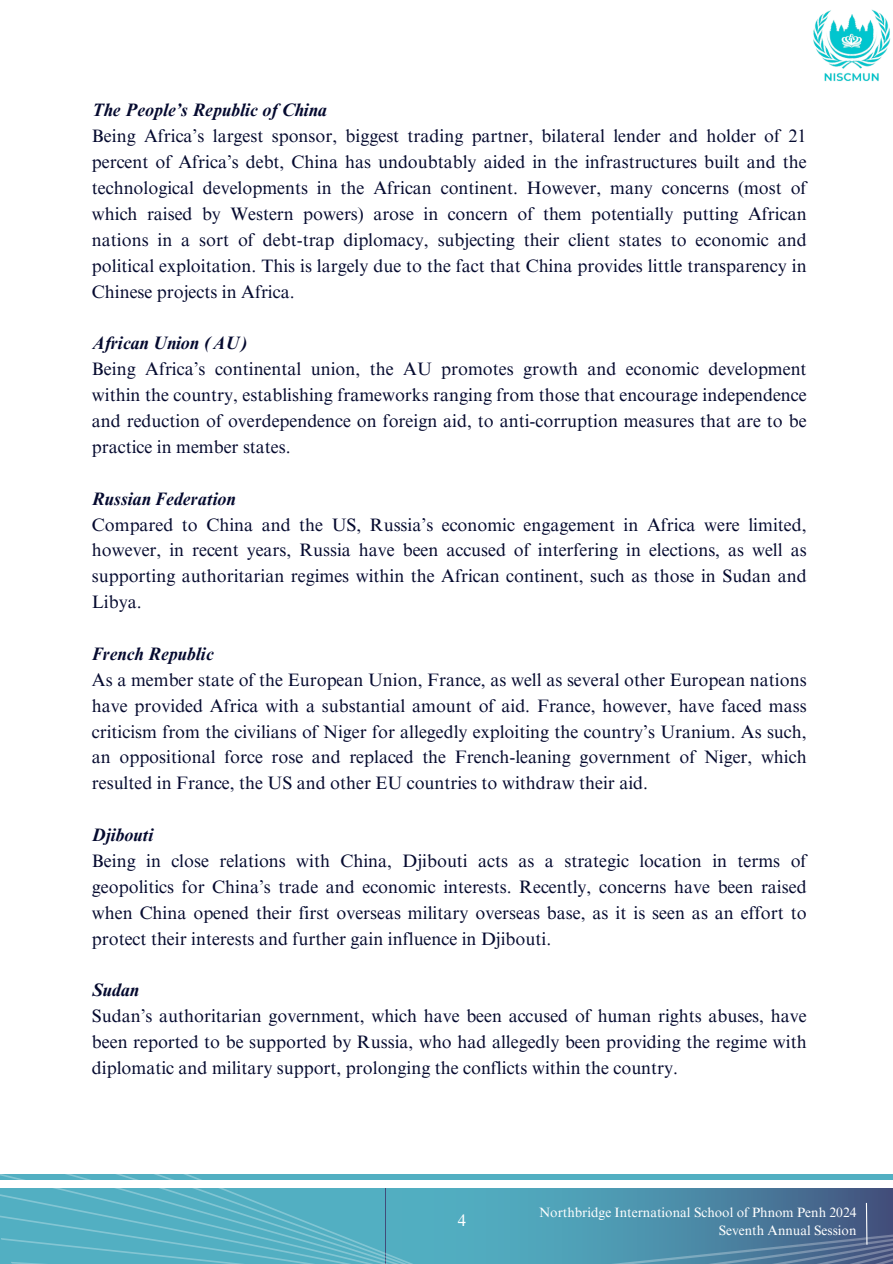
<style>
.page{position:relative;width:893px;height:1264px;background:#fff}
.page>*{position:absolute;margin:0;border:0;box-sizing:border-box;transform-origin:0 0}
.t1{font:18px/25.8px "Times NRMT Pro";color:#050a2f;text-align:justify}
.t2{font:italic 700 18px "Times NRMT Pro";color:#050a2f}
.t3{font:16.5px "Times NRMT Pro";color:#fff}
.t4{font:13.5px "Times NRMT Pro";color:#fff}
</style>
<div class="page">
<img style="left:813px;top:9px;width:78px;height:73px">
<svg style="left:0;top:1174px;width:202px;height:89px;background:#66b8c9"></svg>
<svg style="left:202px;top:1174px;width:690px;height:89px;background:#60a3ba"></svg>
<p class="t2" style="left:92px;top:103px;width:236px">The People’s Republic of China</p>
<p class="t1" style="left:92px;top:125px;width:716px">Being Africa’s largest sponsor, biggest trading partner, bilateral lender and holder of 21 percent of Africa’s debt, China has undoubtably aided in the infrastructures built and the technological developments in the African continent. However, many concerns (most of which raised by Western powers) arose in concern of them potentially putting African nations in a sort of debt-trap diplomacy, subjecting their client states to economic and political exploitation. This is largely due to the fact that China provides little transparency in Chinese projects in Africa.</p>
<p class="t2" style="left:92px;top:336px;width:158px">African Union (AU)</p>
<p class="t1" style="left:92px;top:358px;width:716px">Being Africa’s continental union, the AU promotes growth and economic development within the country, establishing frameworks ranging from those that encourage independence and reduction of overdependence on foreign aid, to anti-corruption measures that are to be practice in member states.</p>
<p class="t2" style="left:92px;top:491px;width:145px">Russian Federation</p>
<p class="t1" style="left:92px;top:513px;width:716px">Compared to China and the US, Russia’s economic engagement in Africa were limited, however, in recent years, Russia have been accused of interfering in elections, as well as supporting authoritarian regimes within the African continent, such as those in Sudan and Libya.</p>
<p class="t2" style="left:92px;top:647px;width:123px">French Republic</p>
<p class="t1" style="left:92px;top:669px;width:716px">As a member state of the European Union, France, as well as several other European nations have provided Africa with a substantial amount of aid. France, however, have faced mass criticism from the civilians of Niger for allegedly exploiting the country’s Uranium. As such, an oppositional force rose and replaced the French-leaning government of Niger, which resulted in France, the US and other EU countries to withdraw their aid.</p>
<p class="t2" style="left:92px;top:828px;width:63px">Djibouti</p>
<p class="t1" style="left:92px;top:850px;width:716px">Being in close relations with China, Djibouti acts as a strategic location in terms of geopolitics for China’s trade and economic interests. Recently, concerns have been raised when China opened their first overseas military overseas base, as it is seen as an effort to protect their interests and further gain influence in Djibouti.</p>
<p class="t2" style="left:92px;top:983px;width:48px">Sudan</p>
<p class="t1" style="left:92px;top:1005px;width:716px">Sudan’s authoritarian government, which have been accused of human rights abuses, have been reported to be supported by Russia, who had allegedly been providing the regime with diplomatic and military support, prolonging the conflicts within the country.</p>
<p class="t3" style="left:457px;top:1214px;width:10px">4</p>
<p class="t4" style="left:539px;top:1207px;width:319px">Northbridge International School of Phnom Penh 2024</p>
<p class="t4" style="left:718px;top:1225px;width:139px">Seventh Annual Session</p>
</div>
